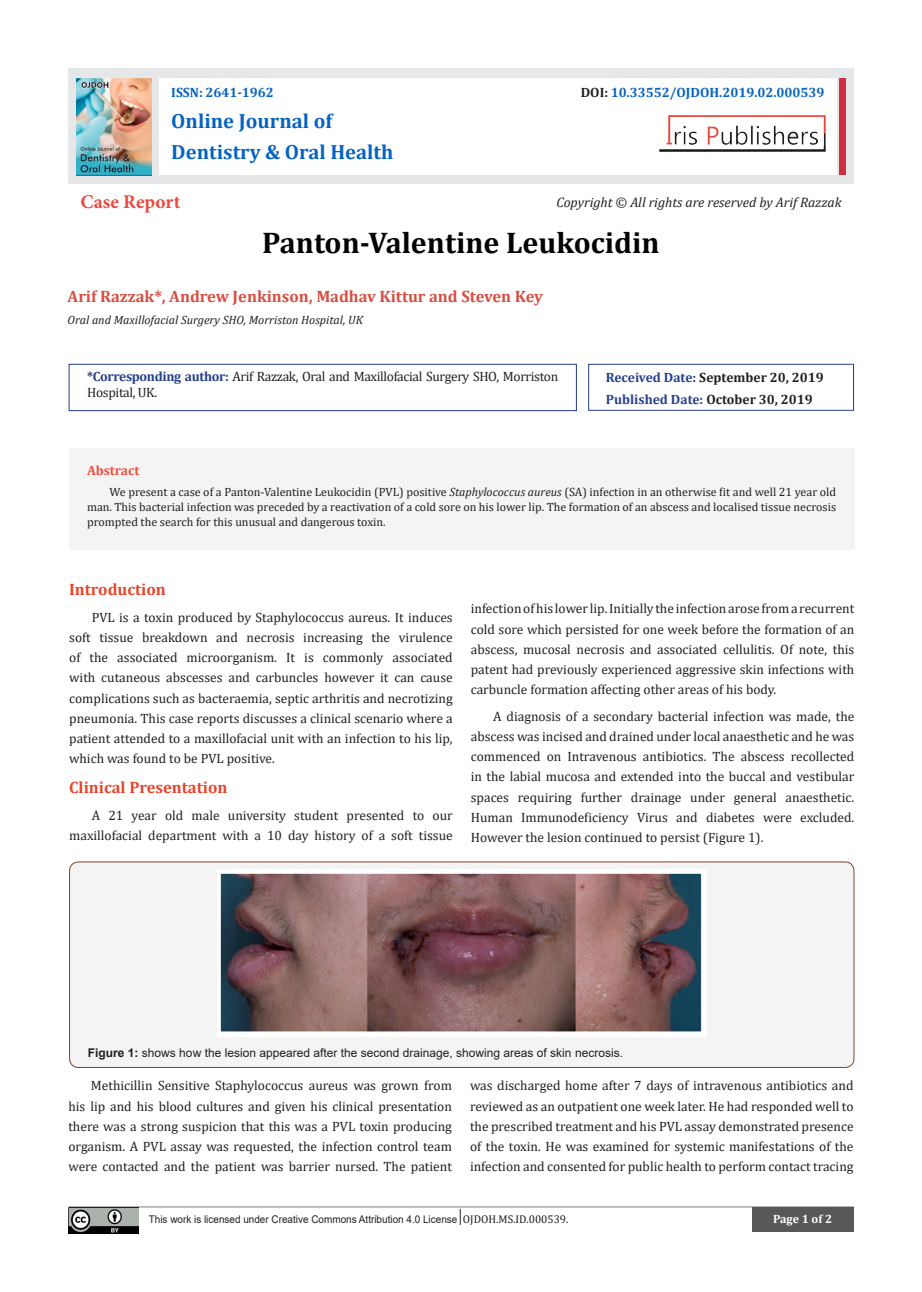
<style>
.page{position:relative;width:922px;height:1292px;background:#fff}
.page>*{position:absolute;margin:0;border:0;box-sizing:border-box;transform-origin:0 0}
.t1{font:700 30px "Cambria";color:#000303}
.t2{font:700 20.55px "Cambria";color:#0563c1}
.t3{font:700 19.5px "Minion Pro";letter-spacing:.005em;color:#e9493f}
.t4{font:700 16.5px "Cambria";color:#d84d41}
.t5{font:700 16.5px "Cambria";color:#e8442a}
.t6{font:italic 13.8px "Cambria";color:#231f20}
.t7{font:13.5px/20.2px "Cambria";color:#231f20;text-align:justify}
.t8{font:13.5px/16.5px "Cambria";letter-spacing:-.025em;color:#231f20}
.t9{font:700 13.5px "Cambria";color:#0563c1}
.t10{font:700 13.5px "Cambria";color:#231f20}
.t11{font:700 13.5px "Cambria";color:#253f8e}
.t12{font:700 13.5px "Cambria";color:#ef4d3d}
.t13{font:12px/15px "Cambria";color:#231f20;text-align:justify}
.t14{font:12px "Arial";color:#231f20}
.t15{font:italic 12px "Cambria";color:#231f20}
.t16{font:700 12px "Cambria";color:#fff}
.t17{font:10.65px "Arial";color:#231f20;scale:.94 1}
.s1{color:#231f20}
.s2{font-weight:700;color:#253f8e}
.s3{color:#253f8e}
.s4{font-style:italic}
.s5{font-weight:700}
.s6{font-family:"Cambria";font-size:11.25px}
</style>
<div class="page">
<hr style="left:68px;top:1206px;width:786px;height:1px;background:#a8a9ad">
<div style="left:751px;top:1207px;width:102px;height:25px;background:#57585a"></div>
<div style="left:69px;top:364px;width:507px;height:47px;border:1px solid #253f8e"></div>
<div style="left:588px;top:364px;width:265px;height:46px;border:1px solid #253f8e"></div>
<div style="left:68px;top:68px;width:785px;height:116px;background:#e6e7e8"></div>
<div style="left:159px;top:78px;width:677px;height:96px;background:#fff"></div>
<div style="left:839px;top:78px;width:6px;height:96px;background:#cf2e41"></div>
<img style="left:660px;top:116px;width:165px;height:36px">
<img style="left:76px;top:78px;width:76px;height:97px">
<img style="left:68px;top:1207px;width:71px;height:26px">
<svg style="left:460px;top:1209px;width:1px;height:16px"></svg>
<div style="left:69px;top:448px;width:785px;height:101px;background:#f4f4f4"></div>
<div style="left:70px;top:862px;width:784px;height:205px;background:#f4f4f4;border-radius:9px"></div>
<div style="left:69px;top:861px;width:785px;height:207px;border:1px solid #824230;border-radius:9px"></div>
<img style="left:218px;top:869px;width:488px;height:167px">
<p class="t9" style="left:171px;top:83px;width:104px">ISSN: 2641-1962</p>
<p class="t9" style="left:581px;top:83px;width:245px"><span class="s1">DOI:</span> 10.33552/OJDOH.2019.02.000539</p>
<p class="t2" style="left:171px;top:106px;width:162px">Online Journal of</p>
<p class="t2" style="left:171px;top:137px;width:223px">Dentistry &amp; Oral Health</p>
<p class="t3" style="left:80px;top:188px;width:101px">Case Report</p>
<p class="t6" style="left:556px;top:193px;width:287px">Copyright © All rights are reserved by Arif Razzak</p>
<p class="t1" style="left:262px;top:221px;width:399px">Panton-Valentine Leukocidin</p>
<p class="t4" style="left:68px;top:284px;width:477px">Arif Razzak*, Andrew Jenkinson, Madhav Kittur and Steven Key</p>
<p class="t15" style="left:68px;top:312px;width:297px">Oral and Maxillofacial Surgery SHO, Morriston Hospital, UK</p>
<p class="t8" style="left:87px;top:368px;width:472px"><span class="s2">*Corresponding author:</span> Arif Razzak, Oral and Maxillofacial Surgery SHO, Morriston<br>Hospital, UK.</p>
<p class="t10" style="left:606px;top:368px;width:220px"><span class="s3">Received Date:</span> September 20, 2019</p>
<p class="t11" style="left:606px;top:390px;width:209px">Published Date: <span class="s1">October 30, 2019</span></p>
<p class="t12" style="left:87px;top:461px;width:54px">Abstract</p>
<p class="t13" style="left:87px;top:484px;width:750px;text-indent:23px">We present a case of a Panton-Valentine Leukocidin (PVL) positive <span class="s4">Staphylococcus aureus</span> (SA) infection in an otherwise fit and well 21 year old man. This bacterial infection was preceded by a reactivation of a cold sore on his lower lip. The formation of an abscess and localised tissue necrosis prompted the search for this unusual and dangerous toxin.</p>
<p class="t5" style="left:69px;top:578px;width:98px">Introduction</p>
<p class="t7" style="left:69px;top:607px;width:385px;text-indent:22px">PVL is a toxin produced by Staphylococcus aureus. It induces soft tissue breakdown and necrosis increasing the virulence of the associated microorganism. It is commonly associated with cutaneous abscesses and carbuncles however it can cause complications such as bacteraemia, septic arthritis and necrotizing pneumonia. This case reports discusses a clinical scenario where a patient attended to a maxillofacial unit with an infection to his lip, which was found to be PVL positive.</p>
<p class="t5" style="left:69px;top:776px;width:160px">Clinical Presentation</p>
<p class="t7" style="left:69px;top:805px;width:385px;text-align:right">A 21 year old male university student presented to our maxillofacial department with a 10 day history of a soft tissue</p>
<p class="t7" style="left:471px;top:598px;width:385px">infection of his lower lip. Initially the infection arose from a recurrent cold sore which persisted for one week before the formation of an abscess, mucosal necrosis and associated cellulitis. Of note, this patent had previously experienced aggressive skin infections with carbuncle formation affecting other areas of his body.</p>
<p class="t7" style="left:471px;top:706px;width:385px;text-indent:22px">A diagnosis of a secondary bacterial infection was made, the abscess was incised and drained under local anaesthetic and he was commenced on Intravenous antibiotics. The abscess recollected in the labial mucosa and extended into the buccal and vestibular spaces requiring further drainage under general anaesthetic.<br>Human Immunodeficiency Virus and diabetes were excluded.<br>However the lesion continued to persist (Figure 1).</p>
<p class="t14" style="left:88px;top:1044px;width:536px"><span class="s5">Figure 1:</span> shows how the lesion appeared after the second drainage, showing areas of skin necrosis.</p>
<p class="t7" style="left:68px;top:1075px;width:385px;text-indent:22px">Methicillin Sensitive Staphylococcus aureus was grown from his lip and his blood cultures and given his clinical presentation there was a strong suspicion that this was a PVL toxin producing organism. A PVL assay was requested, the infection control team were contacted and the patient was barrier nursed. The patient</p>
<p class="t7" style="left:470px;top:1075px;width:385px">was discharged home after 7 days of intravenous antibiotics and reviewed as an outpatient one week later. He had responded well to the prescribed treatment and his PVL assay demonstrated presence of the toxin. He was examined for systemic manifestations of the infection and consented for public health to perform contact tracing</p>
<p class="t17" style="left:149px;top:1211px;width:448px">This work is licensed under Creative Commons Attribution 4.0 License <span class="s6">OJDOH.MS.ID.000539.</span></p>
<p class="t16" style="left:773px;top:1210px;width:60px">Page 1 of 2</p>
</div>
